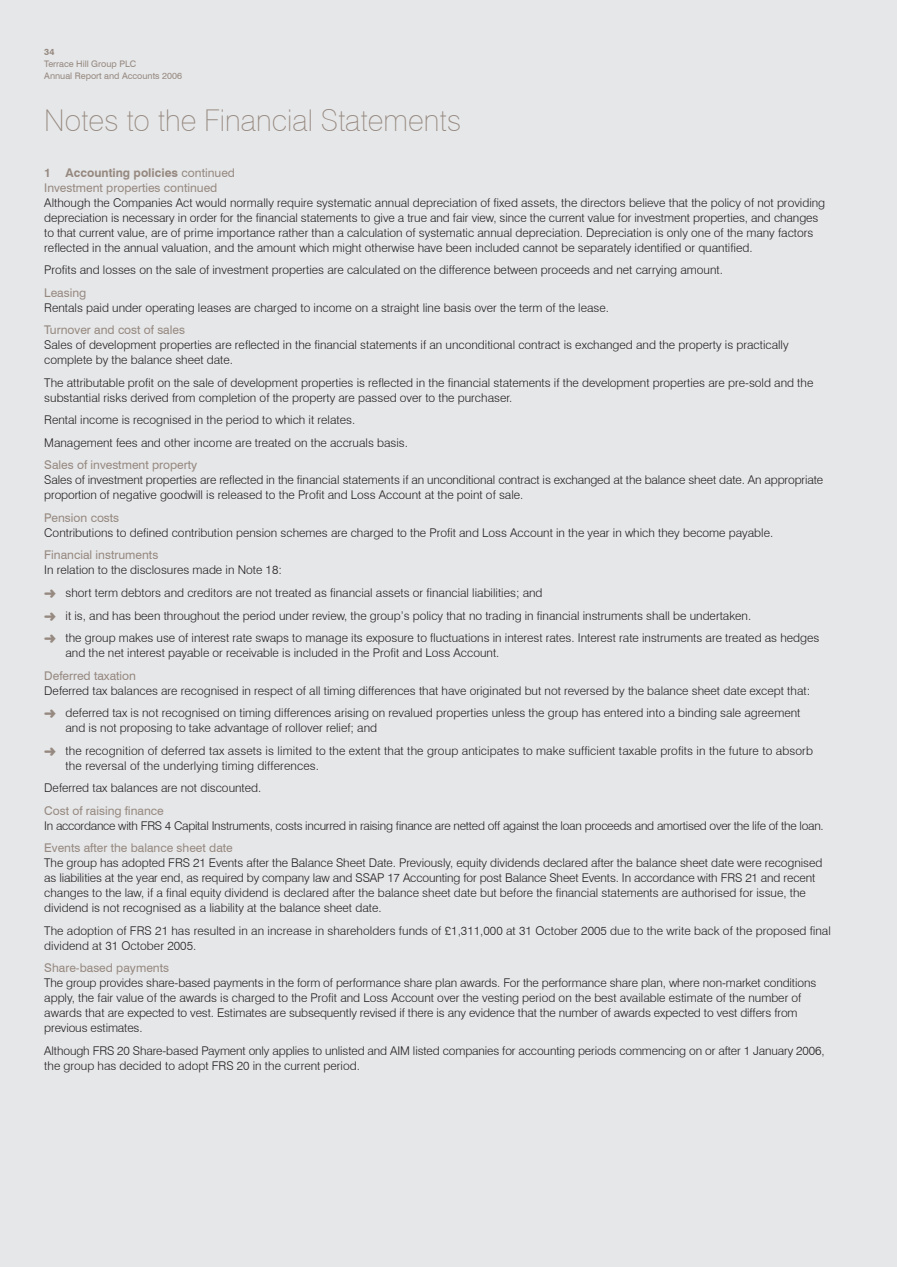
<style>
.page{position:relative;width:897px;height:1267px;background:#fff}
.page>*{position:absolute;margin:0;border:0;box-sizing:border-box;transform-origin:0 0}
.t1{font:100 30px "Swiss 721 BT";color:#968980}
.t2{font:300 12px/15px "Swiss 721 BT";color:#231f20}
.t3{font:12px/15px "Swiss 721 BT";color:#968980}
.t4{font:300 12px "Swiss 721 BT";letter-spacing:-.02em;color:#231f20}
.t5{font:9px/12px "Swiss 721 BT";color:#968980}
.t6{font:700 9px "Swiss 721 BT";color:#968980}
.s1{font-weight:700}
</style>
<div class="page">
<div style="left:0;top:0;width:895px;height:1266px;background:#e6e7e9"></div>
<hr style="left:895px;top:0;width:1px;height:1266px;background:#e6e7e9">
<p class="t6" style="left:44px;top:47px;width:12px">34</p>
<p class="t5" style="left:44px;top:58px;width:139px">Terrace Hill Group PLC<br>Annual Report and Accounts 2006</p>
<h1 class="t1" style="left:44px;top:102px;width:418px">Notes to the Financial Statements</h1>
<p class="t3" style="left:44px;top:165px;width:192px"><span class="s1">1 Accounting policies</span> continued<br>Investment properties continued</p>
<p class="t2" style="left:44px;top:195px;width:782px">Although the Companies Act would normally require systematic annual depreciation of fixed assets, the directors believe that the policy of not providing depreciation is necessary in order for the financial statements to give a true and fair view, since the current value for investment properties, and changes to that current value, are of prime importance rather than a calculation of systematic annual depreciation. Depreciation is only one of the many factors reflected in the annual valuation, and the amount which might otherwise have been included cannot be separately identified or quantified.</p>
<p class="t2" style="left:44px;top:262px;width:680px">Profits and losses on the sale of investment properties are calculated on the difference between proceeds and net carrying amount.</p>
<p class="t3" style="left:44px;top:285px;width:44px">Leasing</p>
<p class="t2" style="left:44px;top:300px;width:566px">Rentals paid under operating leases are charged to income on a straight line basis over the term of the lease.</p>
<p class="t3" style="left:44px;top:322px;width:142px">Turnover and cost of sales</p>
<p class="t2" style="left:44px;top:337px;width:745px">Sales of development properties are reflected in the financial statements if an unconditional contract is exchanged and the property is practically complete by the balance sheet date.</p>
<p class="t2" style="left:44px;top:375px;width:770px">The attributable profit on the sale of development properties is reflected in the financial statements if the development properties are pre-sold and the substantial risks derived from completion of the property are passed over to the purchaser.</p>
<p class="t2" style="left:44px;top:409px;width:365px;line-height:22.5px">Rental income is recognised in the period to which it relates.<br>Management fees and other income are treated on the accruals basis.</p>
<p class="t3" style="left:44px;top:457px;width:154px">Sales of investment property</p>
<p class="t2" style="left:44px;top:472px;width:780px">Sales of investment properties are reflected in the financial statements if an unconditional contract is exchanged at the balance sheet date. An appropriate proportion of negative goodwill is released to the Profit and Loss Account at the point of sale.</p>
<p class="t3" style="left:44px;top:510px;width:76px">Pension costs</p>
<p class="t2" style="left:44px;top:525px;width:730px">Contributions to defined contribution pension schemes are charged to the Profit and Loss Account in the year in which they become payable.</p>
<p class="t3" style="left:44px;top:547px;width:115px">Financial instruments</p>
<p class="t2" style="left:66px;top:559px;width:755px;line-height:22.5px;text-indent:-21px">In relation to the disclosures made in Note 18:<br>short term debtors and creditors are not treated as financial assets or financial liabilities; and<br>it is, and has been throughout the period under review, the group’s policy that no trading in financial instruments shall be undertaken.<br>the group makes use of interest rate swaps to manage its exposure to fluctuations in interest rates. Interest rate instruments are treated as hedges</p>
<p class="t2" style="left:66px;top:645px;width:435px">and the net interest payable or receivable is included in the Profit and Loss Account.</p>
<p class="t3" style="left:44px;top:667px;width:93px">Deferred taxation</p>
<p class="t2" style="left:66px;top:679px;width:746px;line-height:22.5px;text-indent:-21px">Deferred tax balances are recognised in respect of all timing differences that have originated but not reversed by the balance sheet date except that: deferred tax is not recognised on timing differences arising on revalued properties unless the group has entered into a binding sale agreement</p>
<p class="t2" style="left:66px;top:716px;width:748px;line-height:22.5px">and is not proposing to take advantage of rollover relief; and<br>the recognition of deferred tax assets is limited to the extent that the group anticipates to make sufficient taxable profits in the future to absorb</p>
<p class="t2" style="left:44px;top:754px;width:276px;line-height:22.5px;text-indent:21px">the reversal of the underlying timing differences.<br>Deferred tax balances are not discounted.</p>
<p class="t3" style="left:44px;top:802px;width:121px">Cost of raising finance</p>
<p class="t4" style="left:44px;top:818px;width:780px">In accordance with FRS 4 Capital Instruments, costs incurred in raising finance are netted off against the loan proceeds and amortised over the life of the loan.</p>
<p class="t3" style="left:44px;top:840px;width:190px">Events after the balance sheet date</p>
<p class="t2" style="left:44px;top:855px;width:779px">The group has adopted FRS 21 Events after the Balance Sheet Date. Previously, equity dividends declared after the balance sheet date were recognised as liabilities at the year end, as required by company law and SSAP 17 Accounting for post Balance Sheet Events. In accordance with FRS 21 and recent changes to the law, if a final equity dividend is declared after the balance sheet date but before the financial statements are authorised for issue, the dividend is not recognised as a liability at the balance sheet date.</p>
<p class="t2" style="left:44px;top:922px;width:788px">The adoption of FRS 21 has resulted in an increase in shareholders funds of £1,311,000 at 31 October 2005 due to the write back of the proposed final dividend at 31 October 2005.</p>
<p class="t3" style="left:44px;top:960px;width:126px">Share-based payments</p>
<p class="t2" style="left:44px;top:975px;width:773px">The group provides share-based payments in the form of performance share plan awards. For the performance share plan, where non-market conditions apply, the fair value of the awards is charged to the Profit and Loss Account over the vesting period on the best available estimate of the number of awards that are expected to vest. Estimates are subsequently revised if there is any evidence that the number of awards expected to vest differs from previous estimates.</p>
<p class="t2" style="left:44px;top:1042px;width:781px">Although FRS 20 Share-based Payment only applies to unlisted and AIM listed companies for accounting periods commencing on or after 1 January 2006, the group has decided to adopt FRS 20 in the current period.</p>
</div>
